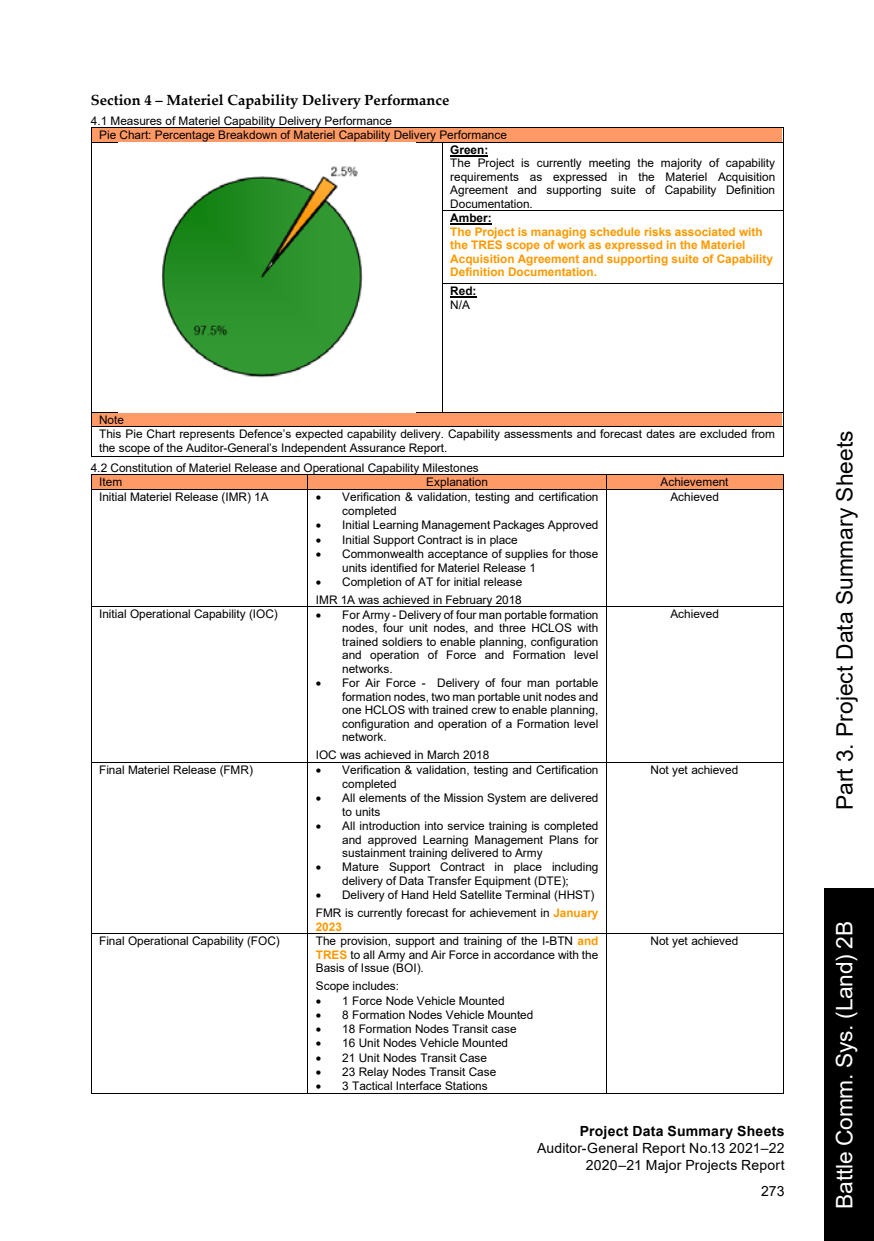
<style>
.page{position:relative;width:874px;height:1241px;background:#fff}
.page>*{position:absolute;margin:0;border:0;box-sizing:border-box;transform-origin:0 0}
.t1{font:22.75px "Arial";color:#000}
.t2{font:22.75px "Arial";letter-spacing:-.01em;color:#fff}
.t3{font:700 14.7px "Palatino Linotype";letter-spacing:.005em;color:#000}
.t4{font:14px/16.6px "Arial";letter-spacing:.015em;color:#000;text-align:right}
.t5{font:700 14px "Arial";letter-spacing:.02em;color:#000}
.t6{font:11.9px/13.5px "Arial";letter-spacing:-.005em;color:#000}
.t7{font:700 11.9px/13.5px "Arial";letter-spacing:-.005em;color:#f90}
.t8{font:700 11.9px "Arial";letter-spacing:-.005em;color:#000}
.s1{font-weight:700;color:#f90}
</style>
<div class="page">
<div style="left:823px;top:888px;width:50px;height:352px;background:#000"></div>
<div style="left:91px;top:128px;width:691px;height:14px;background:#f96"></div>
<hr style="left:91px;top:127px;width:691px;height:1px;background:#000">
<hr style="left:450px;top:155px;width:38px;height:1px;background:#000">
<svg style="left:91px;top:128px;width:1px;height:14px"></svg>
<hr style="left:91px;top:142px;width:351px;height:1px;background:#000">
<hr style="left:442px;top:142px;width:340px;height:1px;background:#000">
<hr style="left:91px;top:142px;width:1px;height:68px;background:#000">
<hr style="left:442px;top:142px;width:1px;height:68px;background:#000">
<hr style="left:782px;top:142px;width:1px;height:68px;background:#000">
<hr style="left:450px;top:223px;width:41px;height:1px;background:#000">
<hr style="left:442px;top:210px;width:340px;height:1px;background:#000">
<hr style="left:91px;top:211px;width:1px;height:72px;background:#000">
<hr style="left:442px;top:211px;width:1px;height:72px;background:#000">
<hr style="left:782px;top:211px;width:1px;height:72px;background:#000">
<svg style="left:450px;top:296px;width:26px;height:1px"></svg>
<hr style="left:442px;top:283px;width:340px;height:1px;background:#000">
<hr style="left:91px;top:284px;width:1px;height:128px;background:#000">
<hr style="left:442px;top:284px;width:1px;height:128px;background:#000">
<hr style="left:782px;top:284px;width:1px;height:128px;background:#000">
<div style="left:91px;top:413px;width:691px;height:13px;background:#f96"></div>
<hr style="left:91px;top:412px;width:351px;height:1px;background:#000">
<hr style="left:442px;top:412px;width:340px;height:1px;background:#000">
<hr style="left:91px;top:426px;width:691px;height:1px;background:#000">
<svg style="left:91px;top:413px;width:1px;height:43px"></svg>
<hr style="left:91px;top:456px;width:691px;height:1px;background:#000">
<div style="left:91px;top:475px;width:216px;height:14px;background:#f96"></div>
<div style="left:308px;top:475px;width:297px;height:14px;background:#f96"></div>
<div style="left:606px;top:475px;width:176px;height:14px;background:#f96"></div>
<hr style="left:91px;top:474px;width:216px;height:1px;background:#000">
<hr style="left:308px;top:474px;width:297px;height:1px;background:#000">
<hr style="left:606px;top:474px;width:176px;height:1px;background:#000">
<svg style="left:91px;top:475px;width:1px;height:14px"></svg>
<hr style="left:91px;top:489px;width:216px;height:1px;background:#000">
<svg style="left:307px;top:474px;width:1px;height:15px"></svg>
<hr style="left:308px;top:489px;width:297px;height:1px;background:#000">
<svg style="left:605px;top:474px;width:1px;height:15px"></svg>
<hr style="left:606px;top:489px;width:176px;height:1px;background:#000">
<svg style="left:782px;top:474px;width:1px;height:15px"></svg>
<hr style="left:91px;top:489px;width:1px;height:117px;background:#000">
<hr style="left:307px;top:489px;width:1px;height:117px;background:#000">
<hr style="left:605px;top:489px;width:1px;height:117px;background:#000">
<hr style="left:782px;top:489px;width:1px;height:117px;background:#000">
<hr style="left:91px;top:606px;width:216px;height:1px;background:#000">
<hr style="left:308px;top:606px;width:297px;height:1px;background:#000">
<hr style="left:606px;top:606px;width:176px;height:1px;background:#000">
<hr style="left:91px;top:607px;width:1px;height:154px;background:#000">
<hr style="left:307px;top:607px;width:1px;height:154px;background:#000">
<hr style="left:605px;top:607px;width:1px;height:154px;background:#000">
<hr style="left:782px;top:607px;width:1px;height:154px;background:#000">
<hr style="left:91px;top:761px;width:216px;height:1px;background:#000">
<hr style="left:308px;top:761px;width:297px;height:1px;background:#000">
<hr style="left:606px;top:761px;width:176px;height:1px;background:#000">
<hr style="left:91px;top:762px;width:1px;height:171px;background:#000">
<hr style="left:307px;top:762px;width:1px;height:171px;background:#000">
<hr style="left:605px;top:762px;width:1px;height:171px;background:#000">
<hr style="left:782px;top:762px;width:1px;height:171px;background:#000">
<hr style="left:91px;top:933px;width:216px;height:1px;background:#000">
<hr style="left:308px;top:933px;width:297px;height:1px;background:#000">
<hr style="left:606px;top:933px;width:176px;height:1px;background:#000">
<hr style="left:91px;top:933px;width:1px;height:159px;background:#000">
<hr style="left:91px;top:1092px;width:216px;height:1px;background:#000">
<hr style="left:307px;top:933px;width:1px;height:159px;background:#000">
<hr style="left:308px;top:1092px;width:297px;height:1px;background:#000">
<hr style="left:605px;top:933px;width:1px;height:159px;background:#000">
<hr style="left:606px;top:1092px;width:176px;height:1px;background:#000">
<hr style="left:782px;top:933px;width:1px;height:159px;background:#000">
<img style="left:161px;top:166px;width:202px;height:212px">
<p class="t3" style="left:91px;top:90px;width:360px">Section 4 – Materiel Capability Delivery Performance</p>
<p class="t6" style="left:99px;top:114px;width:409px;line-height:14.3px;text-indent:-8px">4.1 Measures of Materiel Capability Delivery Performance<br>Pie Chart: Percentage Breakdown of Materiel Capability Delivery Performance</p>
<p class="t8" style="left:450px;top:141px;width:39px">Green:</p>
<p class="t6" style="left:450px;top:156px;width:326px;text-align:justify">The Project is currently meeting the majority of capability requirements as expressed in the Materiel Acquisition Agreement and supporting suite of Capability Definition Documentation.</p>
<p class="t8" style="left:450px;top:209px;width:43px">Amber:</p>
<p class="t7" style="left:450px;top:225px;width:324px">The Project is managing schedule risks associated with the TRES scope of work as expressed in the Materiel Acquisition Agreement and supporting suite of Capability Definition Documentation.</p>
<p class="t8" style="left:450px;top:282px;width:28px">Red:</p>
<p class="t6" style="left:450px;top:297px;width:21px">N/A</p>
<p class="t6" style="left:99px;top:413px;width:677px;line-height:14px">Note<br>This Pie Chart represents Defence’s expected capability delivery. Capability assessments and forecast dates are excluded from the scope of the Auditor-General’s Independent Assurance Report.</p>
<p class="t6" style="left:99px;top:460px;width:381px;line-height:14.3px;text-indent:-8px">4.2 Constitution of Materiel Release and Operational Capability Milestones<br>Item</p>
<p class="t6" style="left:426px;top:475px;width:63px">Explanation</p>
<p class="t6" style="left:660px;top:475px;width:70px">Achievement</p>
<p class="t6" style="left:99px;top:489px;width:171px">Initial Materiel Release (IMR) 1A</p>
<p class="t6" style="left:342px;top:490px;width:257px;text-indent:-26px">• Verification &amp; validation, testing and certification completed</p>
<p class="t6" style="left:315px;top:518px;width:284px">• Initial Learning Management Packages Approved</p>
<p class="t6" style="left:315px;top:532px;width:203px">• Initial Support Contract is in place</p>
<p class="t6" style="left:342px;top:546px;width:257px;text-indent:-26px">• Commonwealth acceptance of supplies for those units identified for Materiel Release 1</p>
<p class="t6" style="left:315px;top:572px;width:208px;line-height:18px">• Completion of AT for initial release<br>IMR 1A was achieved in February 2018</p>
<p class="t6" style="left:99px;top:607px;width:180px">Initial Operational Capability (IOC)</p>
<p class="t6" style="left:342px;top:607px;width:257px;text-align:justify;text-indent:-26px">• For Army - Delivery of four man portable formation nodes, four unit nodes, and three HCLOS with trained soldiers to enable planning, configuration and operation of Force and Formation level networks.</p>
<p class="t6" style="left:342px;top:676px;width:258px;text-align:justify;text-indent:-26px">• For Air Force - Delivery of four man portable formation nodes, two man portable unit nodes and one HCLOS with trained crew to enable planning, configuration and operation of a Formation level network.</p>
<p class="t6" style="left:315px;top:748px;width:175px">IOC was achieved in March 2018</p>
<p class="t6" style="left:99px;top:762px;width:155px">Final Materiel Release (FMR)</p>
<p class="t6" style="left:342px;top:763px;width:258px;text-indent:-26px">• Verification &amp; validation, testing and Certification completed</p>
<p class="t6" style="left:342px;top:791px;width:257px;text-indent:-26px">• All elements of the Mission System are delivered to units</p>
<p class="t6" style="left:342px;top:819px;width:257px;text-align:justify;text-indent:-26px">• All introduction into service training is completed and approved Learning Management Plans for sustainment training delivered to Army</p>
<p class="t6" style="left:315px;top:860px;width:284px;text-align:center">• Mature Support Contract in place including delivery of Data Transfer Equipment (DTE);</p>
<p class="t6" style="left:315px;top:885px;width:284px;line-height:18px">• Delivery of Hand Held Satellite Terminal (HHST)<br>FMR is currently forecast for achievement in <span class="s1">January</span></p>
<p class="t7" style="left:315px;top:919px;width:28px">2023</p>
<p class="t6" style="left:99px;top:934px;width:182px">Final Operational Capability (FOC)</p>
<p class="t6" style="left:315px;top:934px;width:284px;text-align:justify">The provision, support and training of the I-BTN <span class="s1">and TRES</span> to all Army and Air Force in accordance with the Basis of Issue (BOI).</p>
<p class="t6" style="left:315px;top:979px;width:85px">Scope includes:</p>
<p class="t6" style="left:315px;top:993px;width:190px">• 1 Force Node Vehicle Mounted</p>
<p class="t6" style="left:315px;top:1007px;width:219px">• 8 Formation Nodes Vehicle Mounted</p>
<p class="t6" style="left:315px;top:1021px;width:202px">• 18 Formation Nodes Transit case</p>
<p class="t6" style="left:315px;top:1036px;width:194px">• 16 Unit Nodes Vehicle Mounted</p>
<p class="t6" style="left:315px;top:1050px;width:173px">• 21 Unit Nodes Transit Case</p>
<p class="t6" style="left:315px;top:1064px;width:182px">• 23 Relay Nodes Transit Case</p>
<p class="t6" style="left:315px;top:1079px;width:173px">• 3 Tactical Interface Stations</p>
<p class="t6" style="left:670px;top:489px;width:50px">Achieved</p>
<p class="t6" style="left:670px;top:607px;width:50px">Achieved</p>
<p class="t6" style="left:650px;top:762px;width:89px">Not yet achieved</p>
<p class="t6" style="left:650px;top:934px;width:89px">Not yet achieved</p>
<p class="t5" style="left:579px;top:1120px;width:206px">Project Data Summary Sheets</p>
<p class="t4" style="left:536px;top:1139px;width:249px">Auditor-General Report No.13 2021–22<br>2020–21 Major Projects Report</p>
<p class="t4" style="left:760px;top:1182px;width:25px">273</p>
<h1 class="t1" style="left:828px;top:810px;width:381px;rotate:-90deg">Part 3. Project Data Summary Sheets</h1>
<h1 class="t2" style="left:828px;top:1208px;width:289px;rotate:-90deg">Battle Comm. Sys. (Land) 2B</h1>
</div>
